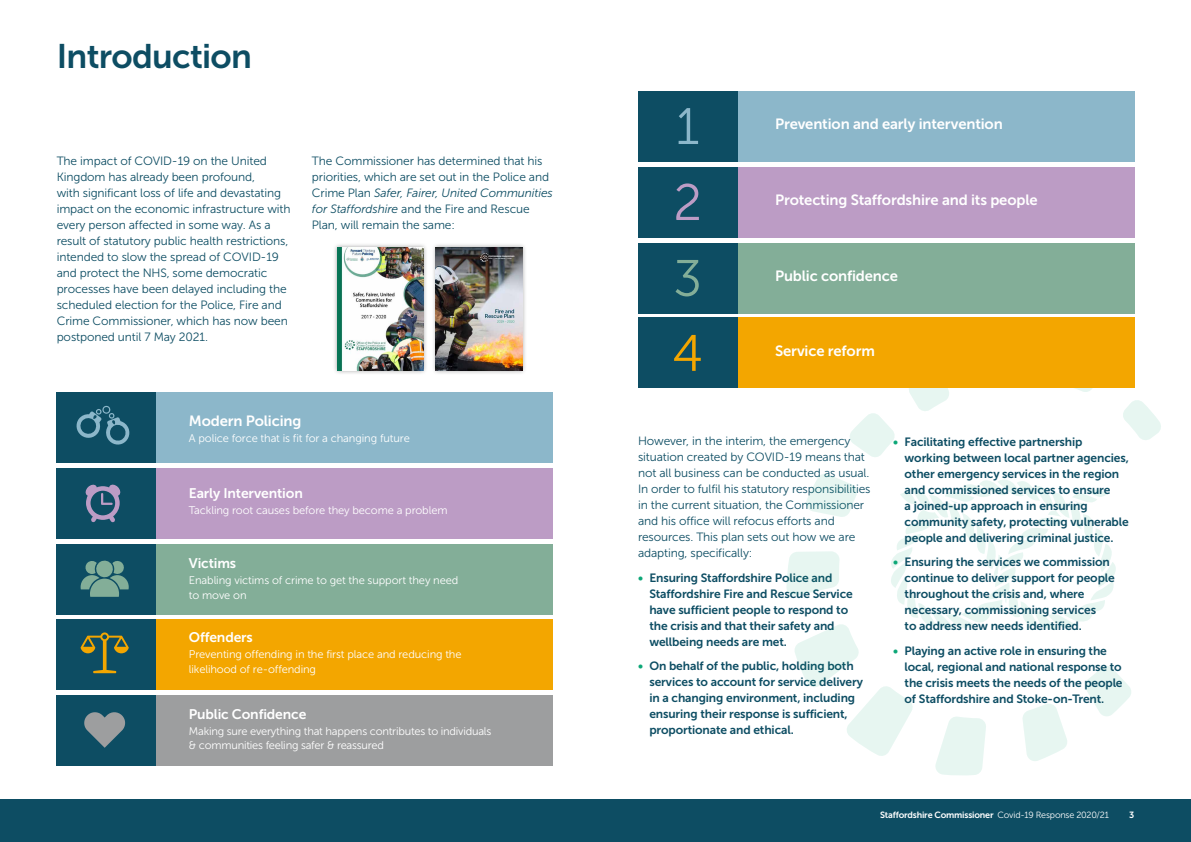
<style>
.page{position:relative;width:1191px;height:842px;background:#fff}
.page>*{position:absolute;margin:0;border:0;box-sizing:border-box;transform-origin:0 0}
.t1{font:51.1px "Museo Sans 300";color:#8cb7ca}
.t2{font:51.1px "Museo Sans 300";color:#bc9cc5}
.t3{font:51.1px "Museo Sans 300";color:#83ae98}
.t4{font:51.1px "Museo Sans 300";color:#f3a600}
.t5{font:34px "Museo Sans 700";letter-spacing:-.02em;color:#0d4d63}
.t6{font:14.8px "Museo Sans 700";letter-spacing:-.01em;color:#fff}
.t7{font:13.9px "Museo Sans 700";letter-spacing:-.01em;color:#fff}
.t8{font:12px/16px "Museo Sans 300";letter-spacing:-.01em;color:#0d4d63}
.t9{font:12px/16px "Museo Sans 700";letter-spacing:-.01em;color:#0d4d63}
.t10{font:11.1px/14.8px "Museo Sans 300";letter-spacing:-.01em;color:#fff}
.t11{font:9px "Museo Sans 700";letter-spacing:-.02em;color:#fff}
.s1{font-style:italic}
.s2{color:#0ca777}
.s3{font-family:"Museo Sans 300"}
</style>
<div class="page">
<svg style="left:850px;top:413px;width:45px;height:44px"></svg>
<svg style="left:909px;top:388px;width:40px;height:23px"></svg>
<svg style="left:1075px;top:388px;width:17px;height:4px"></svg>
<svg style="left:1123px;top:400px;width:38px;height:40px"></svg>
<svg style="left:786px;top:474px;width:345px;height:302px"></svg>
<div style="left:57px;top:392px;width:496px;height:71px;background:#8cb7ca"></div>
<div style="left:57px;top:468px;width:496px;height:71px;background:#bc9cc5"></div>
<div style="left:57px;top:544px;width:496px;height:71px;background:#83ae98"></div>
<div style="left:57px;top:619px;width:496px;height:71px;background:#f3a600"></div>
<div style="left:57px;top:694px;width:496px;height:71px;background:#9d9e9f"></div>
<div style="left:57px;top:392px;width:99px;height:71px;background:#0d4d63"></div>
<div style="left:57px;top:468px;width:99px;height:71px;background:#0d4d63"></div>
<div style="left:57px;top:544px;width:99px;height:71px;background:#0d4d63"></div>
<div style="left:57px;top:619px;width:99px;height:71px;background:#0d4d63"></div>
<div style="left:57px;top:694px;width:99px;height:71px;background:#0d4d63"></div>
<svg style="left:81px;top:560px;width:48px;height:37px"></svg>
<svg style="left:81px;top:632px;width:48px;height:41px"></svg>
<svg style="left:84px;top:712px;width:42px;height:36px"></svg>
<svg style="left:76px;top:405px;width:54px;height:40px"></svg>
<svg style="left:85px;top:484px;width:36px;height:38px"></svg>
<div style="left:638px;top:91px;width:496px;height:71px;background:#8cb7ca"></div>
<div style="left:638px;top:167px;width:496px;height:71px;background:#bc9cc5"></div>
<div style="left:638px;top:243px;width:496px;height:70px;background:#83ae98"></div>
<div style="left:638px;top:318px;width:496px;height:70px;background:#f3a600"></div>
<div style="left:638px;top:91px;width:99px;height:71px;background:#0d4d63"></div>
<div style="left:638px;top:167px;width:99px;height:71px;background:#0d4d63"></div>
<div style="left:638px;top:243px;width:99px;height:70px;background:#0d4d63"></div>
<div style="left:638px;top:318px;width:99px;height:70px;background:#0d4d63"></div>
<div style="left:333px;top:243px;width:95px;height:132px;background:#000;opacity:.35"></div>
<img style="left:337px;top:247px;width:86px;height:123px">
<div style="left:431px;top:243px;width:96px;height:132px;background:#000;opacity:.35"></div>
<img style="left:436px;top:247px;width:86px;height:123px">
<div style="left:595px;top:799px;width:596px;height:43px;background:#0d4d63"></div>
<div style="left:0;top:799px;width:595px;height:43px;background:#0d4d63"></div>
<h2 class="t5" style="left:57px;top:37px;width:197px">Introduction</h2>
<p class="t8" style="left:57px;top:153px;width:235px">The impact of COVID-19 on the United Kingdom has already been profound,<br>with significant loss of life and devastating impact on the economic infrastructure with every person affected in some way. As a result of statutory public health restrictions, intended to slow the spread of COVID-19 and protect the NHS, some democratic processes have been delayed including the scheduled election for the Police, Fire and Crime Commissioner, which has now been postponed until 7 May 2021.</p>
<p class="t8" style="left:312px;top:153px;width:242px">The Commissioner has determined that his priorities, which are set out in the Police and Crime Plan <span class="s1">Safer, Fairer, United Communities for Staffordshire</span> and the Fire and Rescue Plan, will remain the same:</p>
<p class="t6" style="left:189px;top:413px;width:114px">Modern Policing</p>
<p class="t10" style="left:189px;top:430px;width:222px">A police force that is fit for a changing future</p>
<p class="t7" style="left:189px;top:486px;width:115px">Early Intervention</p>
<p class="t10" style="left:189px;top:503px;width:260px">Tackling root causes before they become a problem</p>
<p class="t7" style="left:189px;top:555px;width:49px">Victims</p>
<p class="t10" style="left:189px;top:573px;width:271px">Enabling victims of crime to get the support they need to move on</p>
<p class="t7" style="left:189px;top:629px;width:65px">Offenders</p>
<p class="t10" style="left:189px;top:647px;width:274px">Preventing offending in the first place and reducing the likelihood of re-offending</p>
<p class="t7" style="left:189px;top:706px;width:119px">Public Confidence</p>
<p class="t10" style="left:189px;top:723px;width:304px">Making sure everything that happens contributes to individuals &amp; communities feeling safer &amp; reassured</p>
<h1 class="t1" style="left:675px;top:99px;width:25px">1</h1>
<h1 class="t2" style="left:673px;top:175px;width:30px">2</h1>
<h1 class="t3" style="left:673px;top:251px;width:30px">3</h1>
<h1 class="t4" style="left:672px;top:326px;width:32px">4</h1>
<p class="t6" style="left:775px;top:115px;width:229px">Prevention and early intervention</p>
<p class="t6" style="left:775px;top:191px;width:264px">Protecting Staffordshire and its people</p>
<p class="t6" style="left:775px;top:267px;width:124px">Public confidence</p>
<p class="t6" style="left:775px;top:342px;width:101px">Service reform</p>
<p class="t8" style="left:638px;top:433px;width:234px">However, in the interim, the emergency situation created by COVID-19 means that not all business can be conducted as usual.<br>In order to fulfil his statutory responsibilities in the current situation, the Commissioner and his office will refocus efforts and resources. This plan sets out how we are adapting, specifically:</p>
<p class="t9" style="left:649px;top:570px;width:205px;text-indent:-11px"><span class="s2">•</span> Ensuring Staffordshire Police and Staffordshire Fire and Rescue Service have sufficient people to respond to the crisis and that their safety and wellbeing needs are met.</p>
<p class="t9" style="left:649px;top:658px;width:215px;text-indent:-11px"><span class="s2">•</span> On behalf of the public, holding both services to account for service delivery in a changing environment, including ensuring their response is sufficient, proportionate and ethical.</p>
<p class="t9" style="left:904px;top:433px;width:226px;text-indent:-11px"><span class="s2">•</span> Facilitating effective partnership working between local partner agencies, other emergency services in the region and commissioned services to ensure<br>a joined-up approach in ensuring community safety, protecting vulnerable people and delivering criminal justice.</p>
<p class="t9" style="left:904px;top:554px;width:212px;text-indent:-11px"><span class="s2">•</span> Ensuring the services we commission continue to deliver support for people throughout the crisis and, where necessary, commissioning services<br>to address new needs identified.</p>
<p class="t9" style="left:904px;top:642px;width:219px;text-indent:-11px"><span class="s2">•</span> Playing an active role in ensuring the local, regional and national response to the crisis meets the needs of the people of Staffordshire and Stoke-on-Trent.</p>
<p class="t11" style="left:880px;top:809px;width:230px">Staffordshire Commissioner <span class="s3">Covid-19 Response 2020/21</span></p>
<p class="t11" style="left:1129px;top:809px;width:7px">3</p>
</div>
